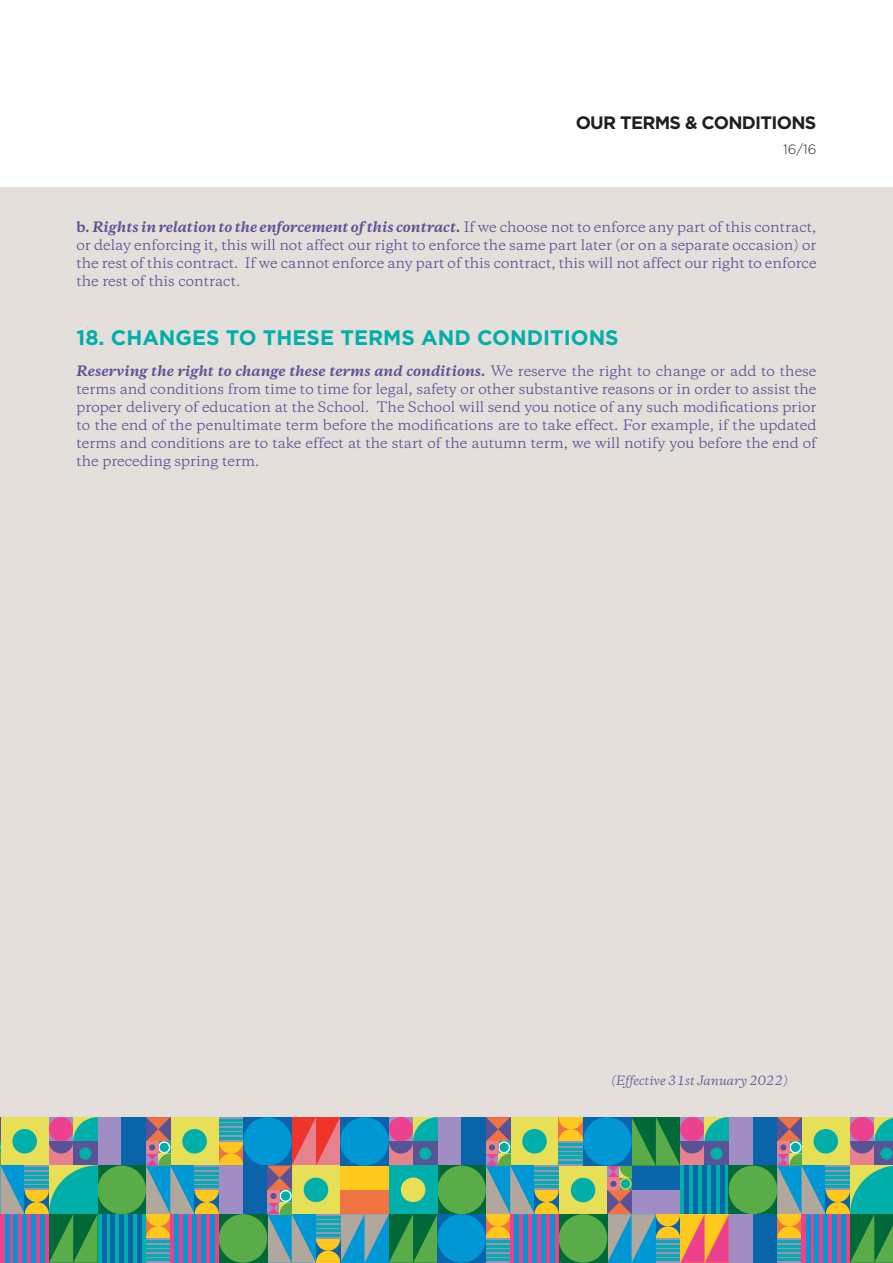
<style>
.page{position:relative;width:893px;height:1263px;background:#fff}
.page>*{position:absolute;margin:0;border:0;box-sizing:border-box;transform-origin:0 0}
.t1{font:700 21px "Gotham";color:#00afaa}
.t2{font:700 18px "Gotham";letter-spacing:-.04em;color:#231f20}
.t3{font:13.5px/18px "Copernicus";color:#595296;text-align:justify}
.t4{font:300 13.5px "Gotham";color:#231f20}
.t5{font:italic 12px "Copernicus";color:#595296}
.s1{font-weight:700}
.s2{font-weight:700;font-style:italic}
</style>
<div class="page">
<div style="left:0;top:188px;width:893px;height:1075px;background:#e4dfdb"></div>
<div style="left:437px;top:1117px;width:25px;height:49px;background:#a08dc3"></div>
<div style="left:462px;top:1117px;width:24px;height:49px;background:#0964aa"></div>
<div style="left:389px;top:1141px;width:24px;height:25px;background:#e6818d"></div>
<svg style="left:389px;top:1117px;width:48px;height:36px"></svg>
<div style="left:413px;top:1141px;width:24px;height:25px;background:#595296"></div>
<div style="left:419px;top:1147px;width:12px;height:13px;background:#00afaa;border-radius:50%"></div>
<div style="left:437px;top:1166px;width:49px;height:48px;background:#006937"></div>
<div style="left:437px;top:1166px;width:49px;height:48px;background:#5aac48;border-radius:50%"></div>
<div style="left:340px;top:1190px;width:49px;height:24px;background:#ef7343"></div>
<div style="left:340px;top:1165px;width:49px;height:25px;background:#fec91c"></div>
<svg style="left:486px;top:1238px;width:24px;height:25px"></svg>
<hr style="left:486px;top:1241px;width:24px;height:2px;background:#00afaa">
<hr style="left:486px;top:1249px;width:24px;height:3px;background:#00afaa">
<hr style="left:486px;top:1258px;width:24px;height:2px;background:#00afaa">
<hr style="left:486px;top:1245px;width:24px;height:2px;background:#00afaa">
<hr style="left:486px;top:1254px;width:24px;height:2px;background:#00afaa">
<div style="left:510px;top:1214px;width:49px;height:49px;background:#ed418d"></div>
<hr style="left:515px;top:1214px;width:4px;height:49px;background:#0097d4">
<div style="left:532px;top:1214px;width:5px;height:49px;background:#0097d4"></div>
<hr style="left:550px;top:1214px;width:4px;height:49px;background:#0097d4">
<div style="left:523px;top:1214px;width:5px;height:49px;background:#0097d4"></div>
<hr style="left:541px;top:1214px;width:4px;height:49px;background:#0097d4">
<div style="left:437px;top:1214px;width:49px;height:49px;background:#0964aa"></div>
<div style="left:437px;top:1214px;width:49px;height:49px;background:#0097d4;border-radius:50%"></div>
<div style="left:97px;top:1117px;width:25px;height:49px;background:#a08dc3"></div>
<div style="left:122px;top:1117px;width:24px;height:49px;background:#0964aa"></div>
<div style="left:98px;top:1214px;width:48px;height:49px;background:#00afaa"></div>
<div style="left:137px;top:1214px;width:5px;height:49px;background:#0964aa"></div>
<hr style="left:120px;top:1214px;width:4px;height:49px;background:#0964aa">
<hr style="left:102px;top:1214px;width:4px;height:49px;background:#0964aa">
<div style="left:128px;top:1214px;width:5px;height:49px;background:#0964aa"></div>
<hr style="left:111px;top:1214px;width:4px;height:49px;background:#0964aa">
<div style="left:97px;top:1166px;width:49px;height:48px;background:#006937"></div>
<div style="left:97px;top:1166px;width:49px;height:48px;background:#5aac48;border-radius:50%"></div>
<svg style="left:146px;top:1238px;width:24px;height:25px"></svg>
<hr style="left:146px;top:1241px;width:24px;height:2px;background:#00afaa">
<hr style="left:146px;top:1249px;width:24px;height:3px;background:#00afaa">
<hr style="left:146px;top:1258px;width:24px;height:2px;background:#00afaa">
<hr style="left:146px;top:1245px;width:24px;height:2px;background:#00afaa">
<hr style="left:146px;top:1254px;width:24px;height:2px;background:#00afaa">
<div style="left:170px;top:1214px;width:49px;height:49px;background:#ed418d"></div>
<hr style="left:175px;top:1214px;width:4px;height:49px;background:#0097d4">
<div style="left:192px;top:1214px;width:5px;height:49px;background:#0097d4"></div>
<hr style="left:210px;top:1214px;width:4px;height:49px;background:#0097d4">
<hr style="left:184px;top:1214px;width:4px;height:49px;background:#0097d4">
<div style="left:201px;top:1214px;width:5px;height:49px;background:#0097d4"></div>
<svg style="left:146px;top:1117px;width:97px;height:121px;background:#95a582"></svg>
<svg style="left:219px;top:1117px;width:24px;height:24px"></svg>
<hr style="left:219px;top:1137px;width:24px;height:2px;background:#00afaa">
<hr style="left:219px;top:1128px;width:24px;height:2px;background:#00afaa">
<hr style="left:219px;top:1119px;width:24px;height:2px;background:#00afaa">
<hr style="left:219px;top:1132px;width:24px;height:3px;background:#00afaa">
<hr style="left:219px;top:1124px;width:24px;height:2px;background:#00afaa">
<div style="left:243px;top:1117px;width:49px;height:49px;background:#0964aa"></div>
<div style="left:243px;top:1117px;width:49px;height:49px;background:#0097d4;border-radius:50%"></div>
<div style="left:292px;top:1166px;width:48px;height:48px;background:#e7e056"></div>
<div style="left:219px;top:1166px;width:24px;height:48px;background:#a08dc3"></div>
<div style="left:243px;top:1166px;width:24px;height:48px;background:#0964aa"></div>
<div style="left:304px;top:1177px;width:24px;height:25px;background:#00afaa;border-radius:50%"></div>
<svg style="left:267px;top:1117px;width:73px;height:73px"></svg>
<svg style="left:280px;top:1190px;width:12px;height:12px"></svg>
<div style="left:280px;top:1190px;width:12px;height:12px;border:1px solid #fff;border-radius:50%"></div>
<div style="left:267px;top:1190px;width:13px;height:12px;background:#e6818d"></div>
<div style="left:270px;top:1193px;width:7px;height:6px;background:#595296;border-radius:50%"></div>
<svg style="left:267px;top:1202px;width:170px;height:61px;background:#679a80"></svg>
<svg style="left:316px;top:1214px;width:24px;height:24px"></svg>
<hr style="left:316px;top:1234px;width:24px;height:2px;background:#00afaa">
<hr style="left:316px;top:1225px;width:24px;height:2px;background:#00afaa">
<hr style="left:316px;top:1216px;width:24px;height:2px;background:#00afaa">
<hr style="left:316px;top:1230px;width:24px;height:2px;background:#00afaa">
<hr style="left:316px;top:1221px;width:24px;height:2px;background:#00afaa">
<div style="left:219px;top:1214px;width:48px;height:49px;background:#006937"></div>
<div style="left:219px;top:1214px;width:48px;height:49px;background:#5aac48;border-radius:50%"></div>
<div style="left:340px;top:1117px;width:49px;height:49px;background:#0964aa"></div>
<div style="left:340px;top:1117px;width:49px;height:49px;background:#0097d4;border-radius:50%"></div>
<div style="left:389px;top:1166px;width:48px;height:48px;background:#00afaa"></div>
<div style="left:401px;top:1177px;width:24px;height:25px;background:#e7e056;border-radius:50%"></div>
<svg style="left:0;top:1117px;width:98px;height:146px;background:#689a85"></svg>
<div style="left:729px;top:1211px;width:24px;height:52px;background:#a08dc3"></div>
<div style="left:753px;top:1211px;width:24px;height:52px;background:#0964aa"></div>
<div style="left:729px;top:1117px;width:24px;height:49px;background:#a08dc3"></div>
<div style="left:753px;top:1117px;width:24px;height:49px;background:#0964aa"></div>
<svg style="left:729px;top:1166px;width:48px;height:48px"></svg>
<div style="left:729px;top:1166px;width:48px;height:48px;background:#5aac48;border-radius:50%"></div>
<div style="left:559px;top:1165px;width:48px;height:49px;background:#e7e056"></div>
<div style="left:571px;top:1178px;width:24px;height:24px;background:#00afaa;border-radius:50%"></div>
<svg style="left:486px;top:1117px;width:97px;height:121px"></svg>
<svg style="left:559px;top:1141px;width:24px;height:25px"></svg>
<hr style="left:559px;top:1143px;width:24px;height:3px;background:#00afaa">
<hr style="left:559px;top:1152px;width:24px;height:2px;background:#00afaa">
<hr style="left:559px;top:1161px;width:24px;height:2px;background:#00afaa">
<hr style="left:559px;top:1148px;width:24px;height:2px;background:#00afaa">
<hr style="left:559px;top:1157px;width:24px;height:2px;background:#00afaa">
<div style="left:583px;top:1117px;width:49px;height:49px;background:#0964aa"></div>
<div style="left:583px;top:1117px;width:49px;height:49px;background:#0097d4;border-radius:50%"></div>
<div style="left:559px;top:1214px;width:48px;height:49px;background:#006937"></div>
<div style="left:559px;top:1214px;width:48px;height:49px;background:#5aac48;border-radius:50%"></div>
<svg style="left:607px;top:1117px;width:122px;height:146px;background:#61888c"></svg>
<svg style="left:777px;top:1117px;width:116px;height:146px;background:#749887"></svg>
<p class="t2" style="left:576px;top:111px;width:242px">OUR TERMS &amp; CONDITIONS</p>
<p class="t4" style="left:783px;top:141px;width:35px">16/16</p>
<p class="t3" style="left:77px;top:218px;width:741px"><span class="s1">b.</span> <span class="s2">Rights in relation to the enforcement of this contract.</span> If we choose not to enforce any part of this contract, or delay enforcing it, this will not affect our right to enforce the same part later (or on a separate occasion) or the rest of this contract. If we cannot enforce any part of this contract, this will not affect our right to enforce the rest of this contract.</p>
<p class="t1" style="left:77px;top:324px;width:544px">18. CHANGES TO THESE TERMS AND CONDITIONS</p>
<p class="t3" style="left:77px;top:362px;width:741px"><span class="s2">Reserving the right to change these terms and conditions.</span> We reserve the right to change or add to these terms and conditions from time to time for legal, safety or other substantive reasons or in order to assist the proper delivery of education at the School. The School will send you notice of any such modifications prior to the end of the penultimate term before the modifications are to take effect. For example, if the updated terms and conditions are to take effect at the start of the autumn term, we will notify you before the end of the preceding spring term.</p>
<p class="t5" style="left:611px;top:1073px;width:178px">(Effective 31st January 2022)</p>
</div>
